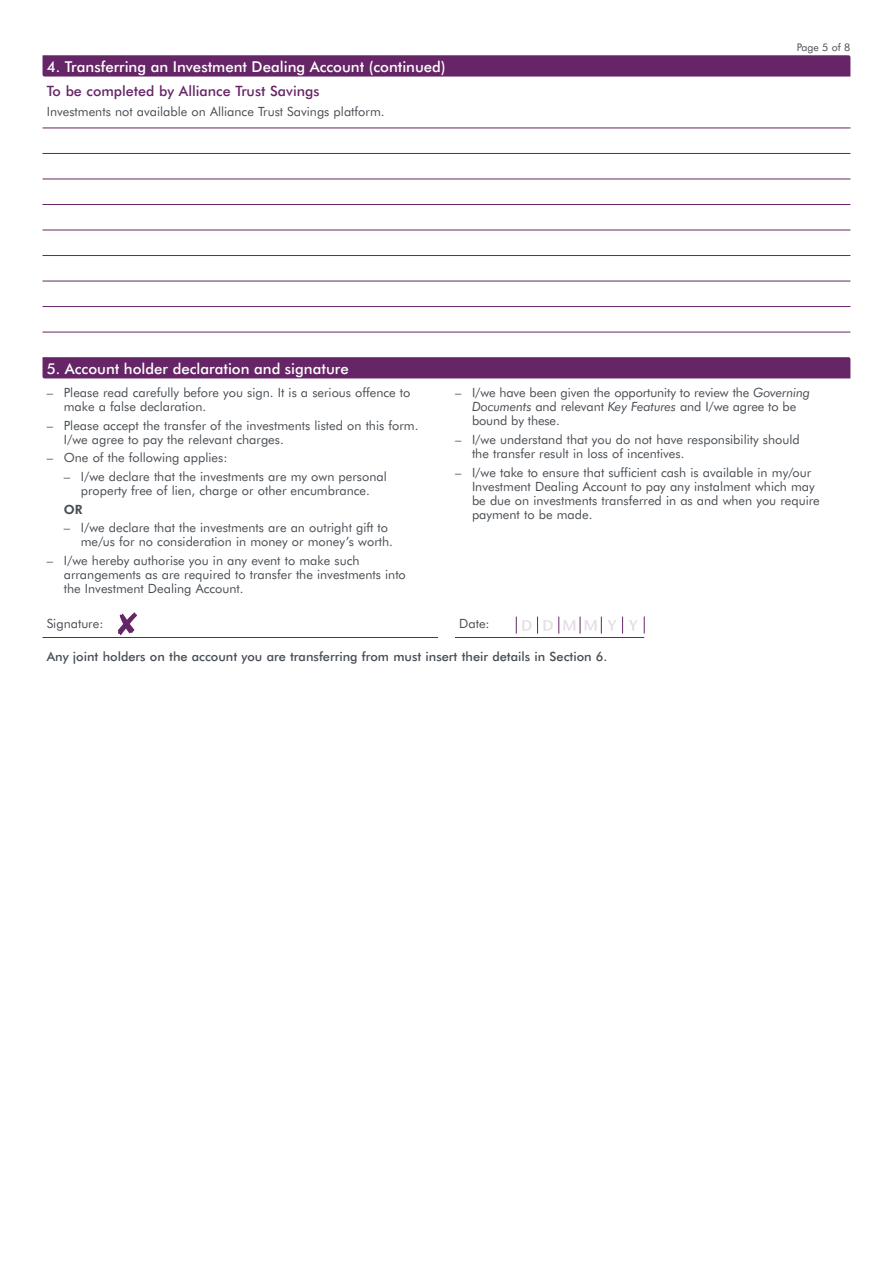
<style>
.page{position:relative;width:893px;height:1263px;background:#fff}
.page>*{position:absolute;margin:0;border:0;box-sizing:border-box;transform-origin:0 0}
.t1{font:500 15px "Futura BT";color:#fff}
.t2{font:500 14.25px "Futura BT";color:#662566}
.t3{font:12.75px/14.2px "Futura BT";color:#484e54}
.t4{font:500 12.75px "Futura BT";color:#484e54}
.t5{font:700 12.75px "Futura BT";color:#484e54}
.t6{font:10.5px "Futura BT";color:#484e54}
.s1{font-style:italic}
</style>
<div class="page">
<svg style="left:43px;top:55px;width:807px;height:22px;background:#6b2c6b"></svg>
<hr style="left:43px;top:128px;width:807px;height:1px;background:#662566">
<hr style="left:43px;top:153px;width:807px;height:1px;background:#662566">
<hr style="left:43px;top:179px;width:807px;height:1px;background:#662566">
<hr style="left:43px;top:204px;width:807px;height:1px;background:#662566">
<hr style="left:43px;top:230px;width:807px;height:1px;background:#662566">
<hr style="left:43px;top:255px;width:807px;height:1px;background:#662566">
<hr style="left:43px;top:281px;width:807px;height:1px;background:#662566">
<hr style="left:43px;top:306px;width:807px;height:1px;background:#662566">
<hr style="left:43px;top:332px;width:807px;height:1px;background:#662566">
<div style="left:43px;top:357px;width:807px;height:21px;background:#662566"></div>
<svg style="left:622px;top:617px;width:1px;height:17px"></svg>
<svg style="left:644px;top:616px;width:1px;height:17px"></svg>
<svg style="left:118px;top:612px;width:19px;height:23px"></svg>
<svg style="left:516px;top:617px;width:86px;height:17px"></svg>
<svg style="left:608px;top:620px;width:8px;height:11px"></svg>
<svg style="left:629px;top:620px;width:8px;height:11px"></svg>
<hr style="left:43px;top:637px;width:395px;height:1px;background:#662566">
<hr style="left:455px;top:637px;width:189px;height:1px;background:#662566">
<p class="t1" style="left:47px;top:57px;width:400px">4. Transferring an Investment Dealing Account (continued)</p>
<p class="t3" style="left:47px;top:104px;width:339px">Investments not available on Alliance Trust Savings platform.</p>
<p class="t2" style="left:47px;top:82px;width:274px">To be completed by Alliance Trust Savings</p>
<p class="t6" style="left:797px;top:40px;width:55px">Page 5 of 8</p>
<p class="t1" style="left:47px;top:359px;width:303px">5. Account holder declaration and signature</p>
<p class="t3" style="left:64px;top:385px;width:348px;text-indent:-17px">– Please read carefully before you sign. It is a serious offence to make a false declaration.</p>
<p class="t3" style="left:64px;top:418px;width:356px;text-indent:-17px">– Please accept the transfer of the investments listed on this form.<br>I/we agree to pay the relevant charges.</p>
<p class="t3" style="left:47px;top:451px;width:182px">– One of the following applies:</p>
<p class="t3" style="left:64px;top:469px;width:324px;text-align:center">– I/we declare that the investments are my own personal property free of lien, charge or other encumbrance.</p>
<p class="t5" style="left:64px;top:501px;width:20px">OR</p>
<p class="t3" style="left:81px;top:520px;width:314px;text-indent:-17px">– I/we declare that the investments are an outright gift to me/us for no consideration in money or money’s worth.</p>
<p class="t3" style="left:64px;top:553px;width:344px;text-indent:-17px">– I/we hereby authorise you in any event to make such arrangements as are required to transfer the investments into the Investment Dealing Account.</p>
<p class="t3" style="left:472px;top:385px;width:340px;text-indent:-17px">– I/we have been given the opportunity to review the <span class="s1">Governing<br>Documents</span> and relevant <span class="s1">Key Features</span> and I/we agree to be bound by these.</p>
<p class="t3" style="left:472px;top:432px;width:329px;text-indent:-17px">– I/we understand that you do not have responsibility should the transfer result in loss of incentives.</p>
<p class="t3" style="left:472px;top:465px;width:349px;text-indent:-17px">– I/we take to ensure that sufficient cash is available in my/our Investment Dealing Account to pay any instalment which may be due on investments transferred in as and when you require payment to be made.</p>
<p class="t3" style="left:47px;top:616px;width:58px">Signature:</p>
<p class="t3" style="left:459px;top:616px;width:32px">Date:</p>
<p class="t4" style="left:47px;top:648px;width:562px">Any joint holders on the account you are transferring from must insert their details in Section 6.</p>
</div>
